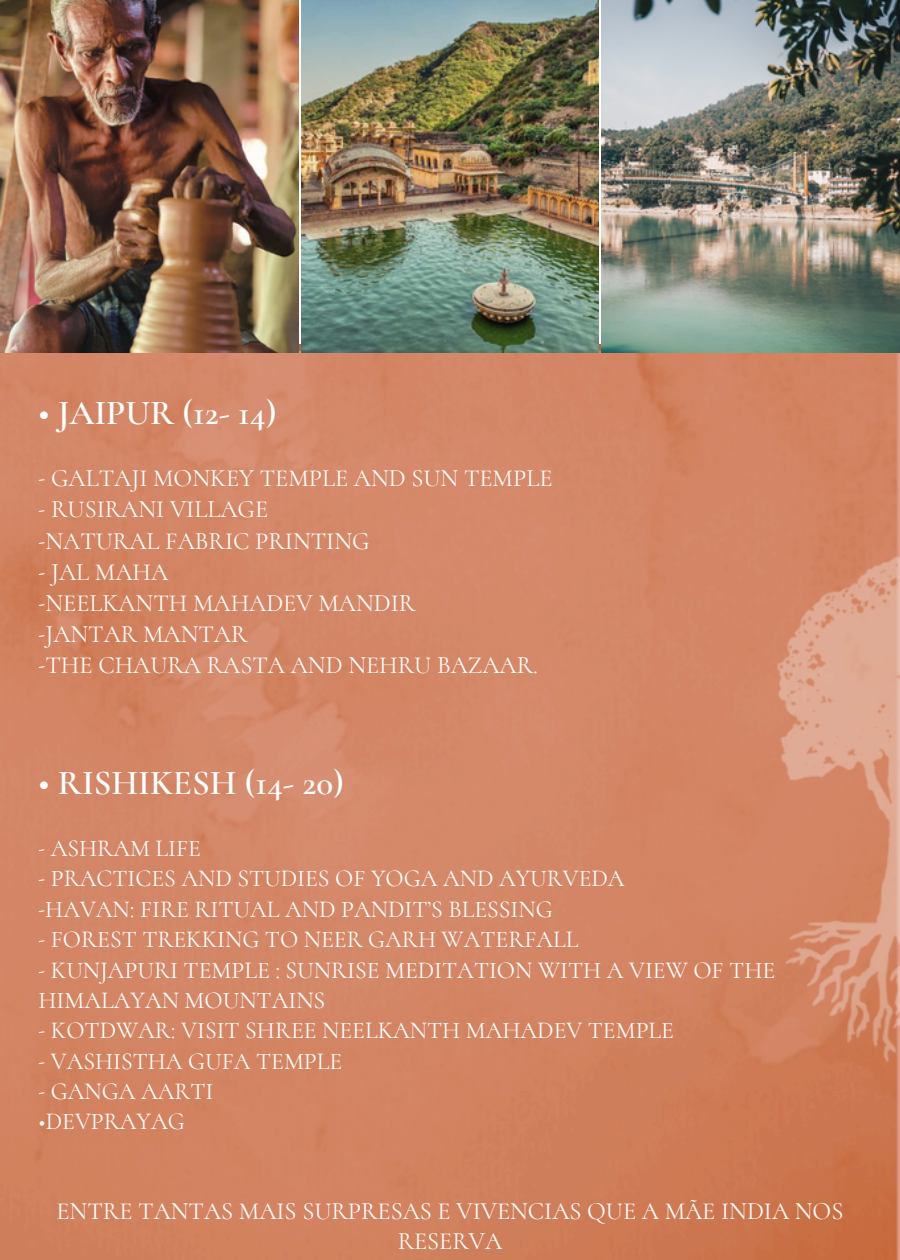
<style>
.page{position:relative;width:900px;height:1260px;background:#fff}
.page>*{position:absolute;margin:0;border:0;box-sizing:border-box;transform-origin:0 0}
.t1{font:600 35px "Cormorant Garamond";color:#fff}
.t2{font:24.5px/30px "Cormorant SC";color:#fff;text-align:center}
.t3{font:23.75px/30.2px "Cormorant SC";color:#fff}
</style>
<div class="page">
<img style="left:0;top:352px;width:900px;height:907px">
<img style="left:0;top:0;width:298px;height:352px">
<img style="left:302px;top:0;width:296px;height:352px">
<img style="left:602px;top:0;width:298px;height:352px">
<img style="left:714px;top:543px;width:186px;height:525px">
<h1 class="t1" style="left:39px;top:392px;width:240px">• JAIPUR (12- 14)</h1>
<p class="t2" style="left:39px;top:463px;width:515px">- GALTAJI MONKEY TEMPLE AND SUN TEMPLE</p>
<p class="t2" style="left:39px;top:495px;width:231px">- RUSIRANI VILLAGE</p>
<p class="t2" style="left:39px;top:526px;width:333px">-NATURAL FABRIC PRINTING</p>
<p class="t2" style="left:39px;top:557px;width:131px">- JAL MAHA</p>
<p class="t2" style="left:39px;top:588px;width:378px">-NEELKANTH MAHADEV MANDIR</p>
<p class="t2" style="left:39px;top:619px;width:210px">-JANTAR MANTAR</p>
<p class="t2" style="left:39px;top:650px;width:501px">-THE CHAURA RASTA AND NEHRU BAZAAR.</p>
<p class="t1" style="left:39px;top:762px;width:307px">• RISHIKESH (14- 20)</p>
<p class="t3" style="left:39px;top:833px;width:164px">- ASHRAM LIFE</p>
<h1 class="t3" style="left:39px;top:864px;width:588px">- PRACTICES AND STUDIES OF YOGA AND AYURVEDA</h1>
<p class="t3" style="left:39px;top:894px;width:516px">-HAVAN: FIRE RITUAL AND PANDIT’S BLESSING</p>
<p class="t3" style="left:39px;top:924px;width:541px">- FOREST TREKKING TO NEER GARH WATERFALL</p>
<p class="t3" style="left:39px;top:955px;width:738px">- KUNJAPURI TEMPLE : SUNRISE MEDITATION WITH A VIEW OF THE<br>HIMALAYAN MOUNTAINS</p>
<p class="t3" style="left:39px;top:1016px;width:637px">- KOTDWAR: VISIT SHREE NEELKANTH MAHADEV TEMPLE</p>
<p class="t3" style="left:39px;top:1046px;width:305px">- VASHISTHA GUFA TEMPLE</p>
<p class="t3" style="left:39px;top:1076px;width:176px">- GANGA AARTI</p>
<p class="t3" style="left:39px;top:1107px;width:148px">•DEVPRAYAG</p>
<p class="t2" style="left:57px;top:1196px;width:788px">ENTRE TANTAS MAIS SURPRESAS E VIVENCIAS QUE A MÃE INDIA NOS<br>RESERVA</p>
</div>
